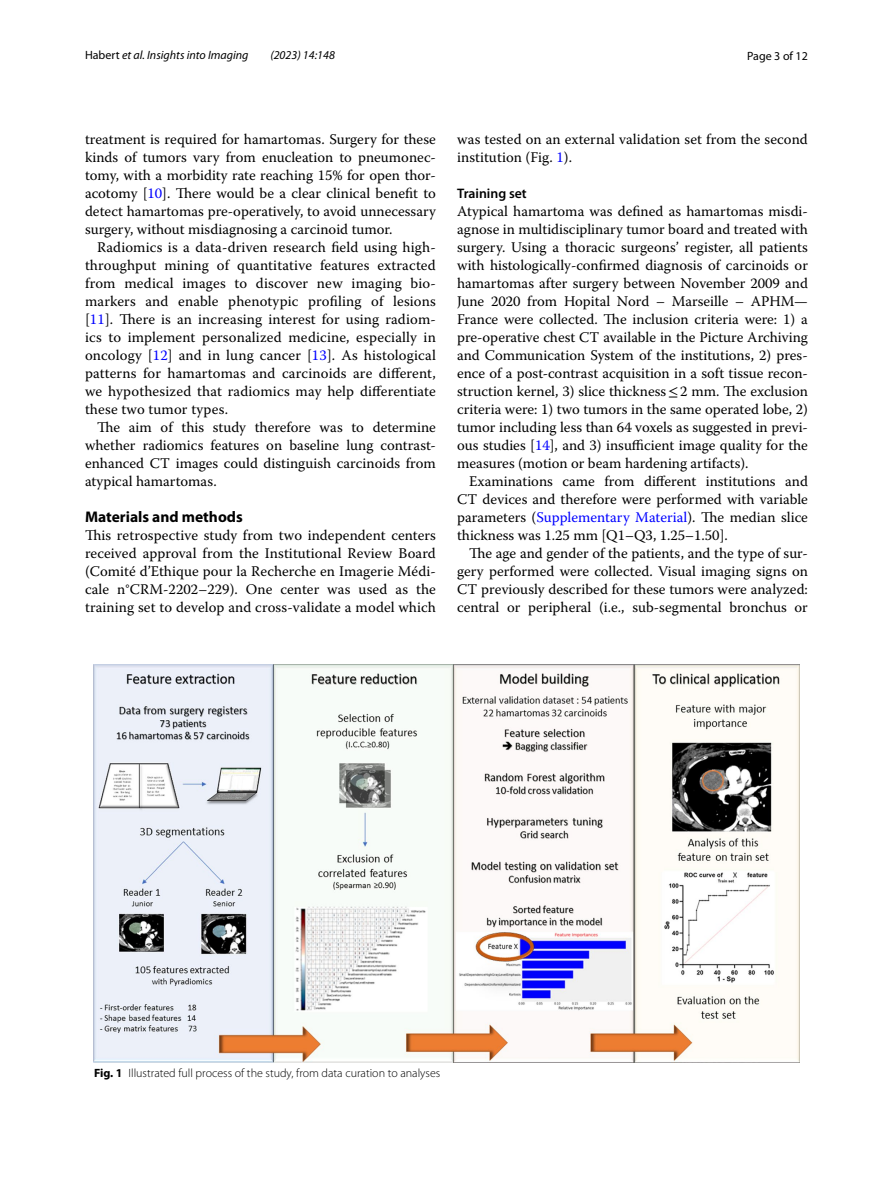
<style>
.page{position:relative;width:893px;height:1187px;background:#fff}
.page>*{position:absolute;margin:0;border:0;box-sizing:border-box;transform-origin:0 0}
.t1{font:700 15.45px "Myriad Pro";color:#000}
.t2{font:14.7px/18px "Warnock Pro";color:#000;text-align:justify}
.t3{font:600 13.8px "Myriad Pro";color:#000}
.t4{font:300 12px "Myriad Pro";color:#000}
.t5{font:italic 12px "Myriad Pro";color:#000}
.t6{font:12px "Myriad Pro";color:#000}
.s1{font-style:normal}
.s2{color:#00f}
.s3{font-family:"STIX"}
.s4{font-weight:700}
</style>
<div class="page">
<img style="left:94px;top:664px;width:705px;height:397px">
<p class="t5" style="left:85px;top:48px;width:165px"><span class="s1">Habert</span> et al. Insights into Imaging</p>
<p class="t5" style="left:270px;top:48px;width:66px">(2023) 14:148</p>
<p class="t6" style="left:747px;top:48px;width:62px">Page 3 of 12</p>
<p class="t2" style="left:85px;top:130px;width:352px">treatment is required for hamartomas. Surgery for these kinds of tumors vary from enucleation to pneumonec&shy;tomy, with a morbidity rate reaching 15% for open thor&shy;acotomy [<span class="s2">10</span>]. There would be a clear clinical benefit to detect hamartomas pre-operatively, to avoid unnecessary surgery, without misdiagnosing a carcinoid tumor.</p>
<p class="t2" style="left:85px;top:238px;width:352px;text-indent:12px">Radiomics is a data-driven research field using high&shy;throughput mining of quantitative features extracted from medical images to discover new imaging bio&shy;markers and enable phenotypic profiling of lesions [<span class="s2">11</span>]. There is an increasing interest for using radiom&shy;ics to implement personalized medicine, especially in oncology [<span class="s2">12</span>] and in lung cancer [<span class="s2">13</span>]. As histological patterns for hamartomas and carcinoids are different, we hypothesized that radiomics may help differentiate these two tumor types.</p>
<p class="t2" style="left:85px;top:418px;width:352px;text-indent:12px">The aim of this study therefore was to determine whether radiomics features on baseline lung contrast&shy;enhanced CT images could distinguish carcinoids from atypical hamartomas.</p>
<p class="t1" style="left:85px;top:506px;width:159px">Materials and methods</p>
<p class="t2" style="left:85px;top:526px;width:352px">This retrospective study from two independent centers received approval from the Institutional Review Board (Comité d’Ethique pour la Recherche en Imagerie Médi&shy;cale n°CRM-2202–229). One center was used as the training set to develop and cross-validate a model which</p>
<p class="t2" style="left:457px;top:130px;width:352px">was tested on an external validation set from the second institution (Fig. <span class="s2">1</span>).</p>
<p class="t3" style="left:457px;top:184px;width:71px">Training set</p>
<p class="t2" style="left:457px;top:202px;width:352px">Atypical hamartoma was defined as hamartomas misdi&shy;agnose in multidisciplinary tumor board and treated with surgery. Using a thoracic surgeons’ register, all patients with histologically-confirmed diagnosis of carcinoids or hamartomas after surgery between November 2009 and June 2020 from Hopital Nord – Marseille – APHM— France were collected. The inclusion criteria were: 1) a pre-operative chest CT available in the Picture Archiving and Communication System of the institutions, 2) pres&shy;ence of a post-contrast acquisition in a soft tissue recon&shy;struction kernel, 3) slice thickness<span class="s3">≤</span>2 mm. The exclusion criteria were: 1) two tumors in the same operated lobe, 2) tumor including less than 64 voxels as suggested in previ&shy;ous studies [<span class="s2">14</span>], and 3) insufficient image quality for the measures (motion or beam hardening artifacts).</p>
<p class="t2" style="left:457px;top:472px;width:352px;text-indent:12px">Examinations came from different institutions and CT devices and therefore were performed with variable parameters (<span class="s2">Supplementary Material</span>). The median slice thickness was 1.25 mm [Q1–Q3, 1.25–1.50].</p>
<p class="t2" style="left:457px;top:544px;width:352px;text-indent:12px">The age and gender of the patients, and the type of sur&shy;gery performed were collected. Visual imaging signs on CT previously described for these tumors were analyzed: central or peripheral (i.e., sub-segmental bronchus or</p>
<p class="t4" style="left:94px;top:1066px;width:348px"><span class="s4">Fig. 1</span> Illustrated full process of the study, from data curation to analyses</p>
</div>
